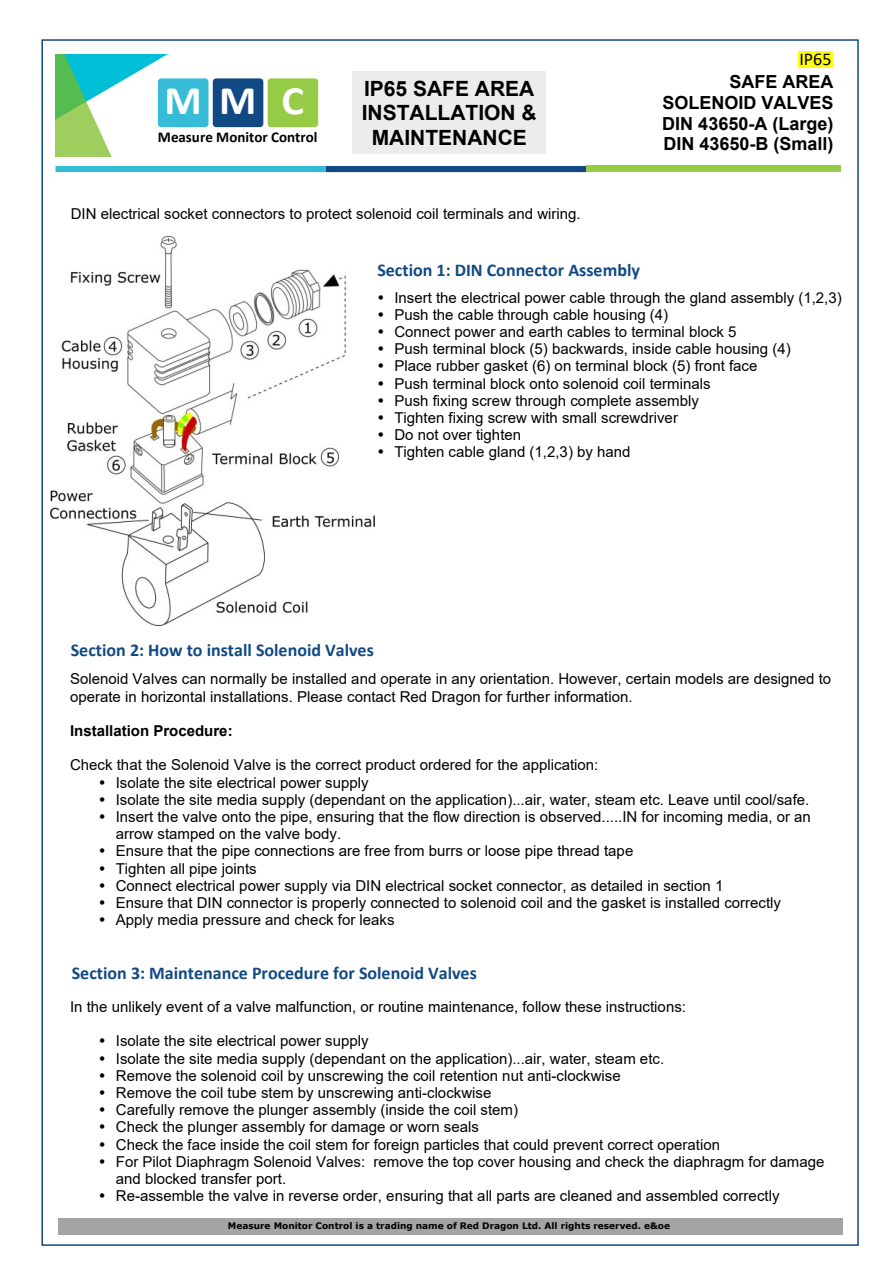
<style>
.page{position:relative;width:893px;height:1263px;background:#fff}
.page>*{position:absolute;margin:0;border:0;box-sizing:border-box;transform-origin:0 0}
.t1{font:700 40.65px "Calibri";color:#fff;scale:1.05 1}
.t2{font:700 21px/24.2px "Arial";color:#000;text-align:center}
.t3{font:700 18px "Calibri";color:#114984}
.t4{font:700 18px/20.7px "Arial";color:#000;text-align:justify}
.t5{font:18px "Calibri";color:#000}
.t6{font:15px/17.2px "Arial";color:#000}
.t7{font:700 15px "Arial";color:#000}
.t8{font:700 15px "Calibri";color:#000}
.t9{font:700 9px "Verdana";color:#000}
</style>
<div class="page">
<div style="left:58px;top:1218px;width:785px;height:17px;background:#a5a4a4"></div>
<img style="left:50px;top:237px;width:325px;height:389px">
<div style="left:352px;top:72px;width:194px;height:82px;background:#ececec"></div>
<div style="left:798px;top:52px;width:34px;height:16px;background:#fffb0d"></div>
<div style="left:56px;top:166px;width:271px;height:6px;background:#36bcd7"></div>
<div style="left:326px;top:166px;width:260px;height:6px;background:#114984"></div>
<div style="left:586px;top:166px;width:255px;height:6px;background:#96cb45"></div>
<div style="left:268px;top:78px;width:50px;height:49px;background:#96cb45;border-radius:3px"></div>
<svg style="left:56px;top:55px;width:244px;height:102px"></svg>
<h1 class="t1" style="left:165px;top:84px;width:135px">MMC</h1>
<p class="t8" style="left:158px;top:131px;width:161px">Measure Monitor Control</p>
<p class="t5" style="left:799px;top:52px;width:34px">IP65</p>
<h2 class="t2" style="left:362px;top:79px;width:176px">IP65 SAFE AREA<br>INSTALLATION &amp;<br>MAINTENANCE</h2>
<p class="t4" style="left:662px;top:73px;width:173px;text-indent:67px">SAFE AREA SOLENOID VALVES DIN 43650-A (Large)<br>DIN 43650-B (Small)</p>
<p class="t6" style="left:71px;top:206px;width:511px">DIN electrical socket connectors to protect solenoid coil terminals and wiring.</p>
<p class="t3" style="left:377px;top:262px;width:264px">Section 1: DIN Connector Assembly</p>
<p class="t6" style="left:394px;top:290px;width:449px">Insert the electrical power cable through the gland assembly (1,2,3)<br>Push the cable through cable housing (4)<br>Connect power and earth cables to terminal block 5<br>Push terminal block (5) backwards, inside cable housing (4)<br>Place rubber gasket (6) on terminal block (5) front face<br>Push terminal block onto solenoid coil terminals<br>Push fixing screw through complete assembly<br>Tighten fixing screw with small screwdriver<br>Do not over tighten<br>Tighten cable gland (1,2,3) by hand</p>
<p class="t3" style="left:71px;top:643px;width:305px">Section 2: How to install Solenoid Valves</p>
<p class="t6" style="left:70px;top:672px;width:763px">Solenoid Valves can normally be installed and operate in any orientation. However, certain models are designed to operate in horizontal installations. Please contact Red Dragon for further information.</p>
<p class="t7" style="left:70px;top:725px;width:164px">Installation Procedure:</p>
<p class="t6" style="left:116px;top:758px;width:697px;text-indent:-46px">Check that the Solenoid Valve is the correct product ordered for the application:<br>Isolate the site electrical power supply<br>Isolate the site media supply (dependant on the application)...air, water, steam etc. Leave until cool/safe.<br>Insert the valve onto the pipe, ensuring that the flow direction is observed.....IN for incoming media, or an arrow stamped on the valve body.<br>Ensure that the pipe connections are free from burrs or loose pipe thread tape<br>Tighten all pipe joints<br>Connect electrical power supply via DIN electrical socket connector, as detailed in section 1<br>Ensure that DIN connector is properly connected to solenoid coil and the gasket is installed correctly Apply media pressure and check for leaks</p>
<p class="t3" style="left:72px;top:966px;width:407px">Section 3: Maintenance Procedure for Solenoid Valves</p>
<p class="t6" style="left:70px;top:999px;width:617px">In the unlikely event of a valve malfunction, or routine maintenance, follow these instructions:</p>
<p class="t6" style="left:116px;top:1034px;width:710px">Isolate the site electrical power supply<br>Isolate the site media supply (dependant on the application)...air, water, steam etc.<br>Remove the solenoid coil by unscrewing the coil retention nut anti-clockwise<br>Remove the coil tube stem by unscrewing anti-clockwise<br>Carefully remove the plunger assembly (inside the coil stem)<br>Check the plunger assembly for damage or worn seals<br>Check the face inside the coil stem for foreign particles that could prevent correct operation<br>For Pilot Diaphragm Solenoid Valves: remove the top cover housing and check the diaphragm for damage and blocked transfer port.<br>Re-assemble the valve in reverse order, ensuring that all parts are cleaned and assembled correctly</p>
<p class="t9" style="left:228px;top:1222px;width:444px">Measure Monitor Control is a trading name of Red Dragon Ltd. All rights reserved. e&amp;oe</p>
</div>
